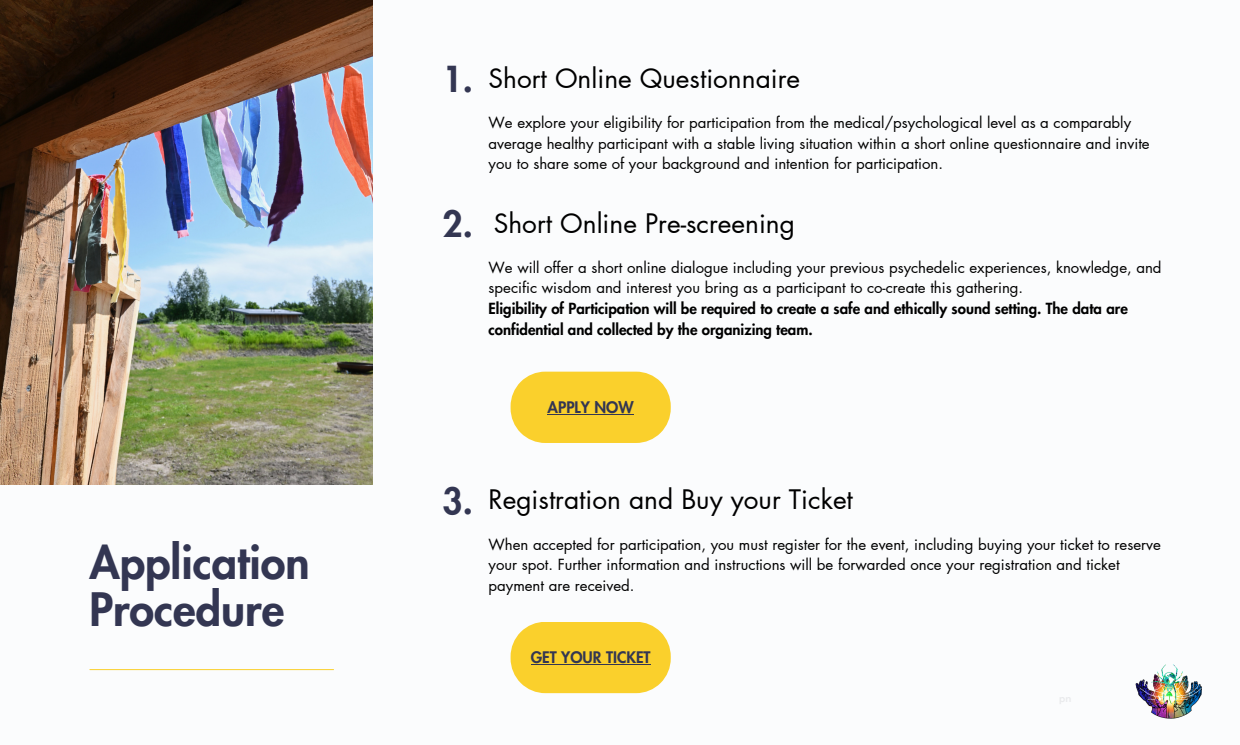
<style>
.page{position:relative;width:1240px;height:745px;background:#fff}
.page>*{position:absolute;margin:0;border:0;box-sizing:border-box;transform-origin:0 0}
.t1{font:800 45px/46.9px "Futura LT Pro";color:#333652}
.t2{font:800 35px "Futura LT Pro";color:#333652}
.t3{font:26.25px "Futura LT Pro";color:#000}
.t4{font:800 15.62px "Futura LT Pro";color:#333652}
.t5{font:15px/20.6px "Futura LT Pro";color:#000}
.t6{font:800 15px/20.6px "Futura LT Pro";color:#000}
</style>
<div class="page">
<div style="left:0;top:0;width:1240px;height:744px;background:#fbfcfd"></div>
<hr style="left:90px;top:669px;width:244px;height:1px;background:#fad02c">
<img style="left:0;top:0;width:372px;height:484px">
<svg style="left:511px;top:371px;width:160px;height:72px;background:#fad440"></svg>
<hr style="left:548px;top:414px;width:86px;height:1px;background:#333652">
<svg style="left:511px;top:622px;width:160px;height:71px;background:#f7d23f"></svg>
<hr style="left:531px;top:663px;width:120px;height:1px;background:#333652">
<img style="left:1136px;top:664px;width:66px;height:54px">
<p class="t1" style="left:89px;top:541px;width:222px">Application<br>Procedure</p>
<p class="t2" style="left:443px;top:63px;width:32px">1.</p>
<p class="t3" style="left:489px;top:66px;width:313px">Short Online Questionnaire</p>
<p class="t5" style="left:489px;top:113px;width:663px">We explore your eligibility for participation from the medical/psychological level as a comparably average healthy participant with a stable living situation within a short online questionnaire and invite you to share some of your background and intention for participation.</p>
<p class="t2" style="left:443px;top:208px;width:32px">2.</p>
<p class="t3" style="left:494px;top:211px;width:303px">Short Online Pre-screening</p>
<p class="t5" style="left:489px;top:257px;width:674px">We will offer a short online dialogue including your previous psychedelic experiences, knowledge, and specific wisdom and interest you bring as a participant to co-create this gathering.</p>
<p class="t6" style="left:489px;top:299px;width:641px">Eligibility of Participation will be required to create a safe and ethically sound setting. The data are confidential and collected by the organizing team.</p>
<p class="t4" style="left:548px;top:400px;width:88px">APPLY NOW</p>
<p class="t2" style="left:443px;top:484px;width:32px">3.</p>
<p class="t3" style="left:489px;top:487px;width:366px">Registration and Buy your Ticket</p>
<p class="t5" style="left:489px;top:534px;width:674px">When accepted for participation, you must register for the event, including buying your ticket to reserve your spot. Further information and instructions will be forwarded once your registration and ticket payment are received.</p>
<p class="t4" style="left:531px;top:650px;width:121px">GET YOUR TICKET</p>
</div>
